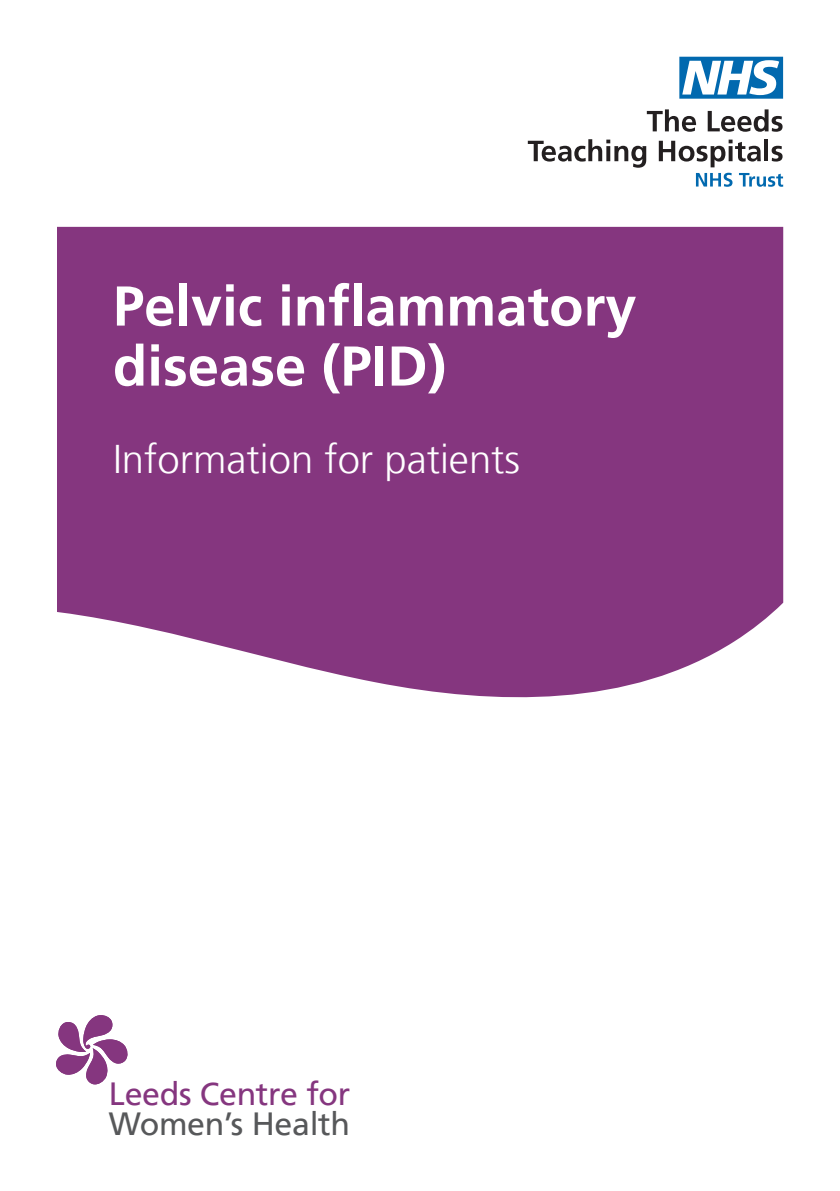
<style>
.page{position:relative;width:840px;height:1191px;background:#fff}
.page>*{position:absolute;margin:0;border:0;box-sizing:border-box;transform-origin:0 0}
.Cover_title_A{font:700 56px/60px "Frutiger LT";color:#fff}
.Cover_title_B{font:300 40px "Frutiger LT";color:#fff}
.t1{font:32px "Frutiger LT";letter-spacing:-.01em;color:#85367f}
.t2{font:32px "Frutiger LT";letter-spacing:-.01em;color:#57585a}
</style>
<div class="page">
<svg style="left:57px;top:227px;width:725px;height:471px;background:#8d4488"></svg>
<svg style="left:56px;top:1015px;width:72px;height:70px"></svg>
<svg style="left:679px;top:57px;width:103px;height:42px"></svg>
<svg style="left:646px;top:109px;width:49px;height:23px"></svg>
<svg style="left:707px;top:109px;width:75px;height:23px"></svg>
<svg style="left:527px;top:139px;width:119px;height:29px"></svg>
<svg style="left:658px;top:140px;width:102px;height:27px"></svg>
<hr style="left:764px;top:139px;width:4px;height:22px;background:#231f20">
<svg style="left:771px;top:146px;width:11px;height:16px"></svg>
<svg style="left:695px;top:173px;width:37px;height:14px"></svg>
<svg style="left:739px;top:173px;width:43px;height:14px"></svg>
<p class="Cover_title_A" style="left:113px;top:276px;width:524px">Pelvic inflammatory disease (PID)</p>
<p class="Cover_title_B" style="left:113px;top:437px;width:408px">Information for patients</p>
<p class="t1" style="left:109px;top:1075px;width:243px">Leeds Centre for</p>
<p class="t2" style="left:109px;top:1104px;width:242px">Women’s Health</p>
</div>
